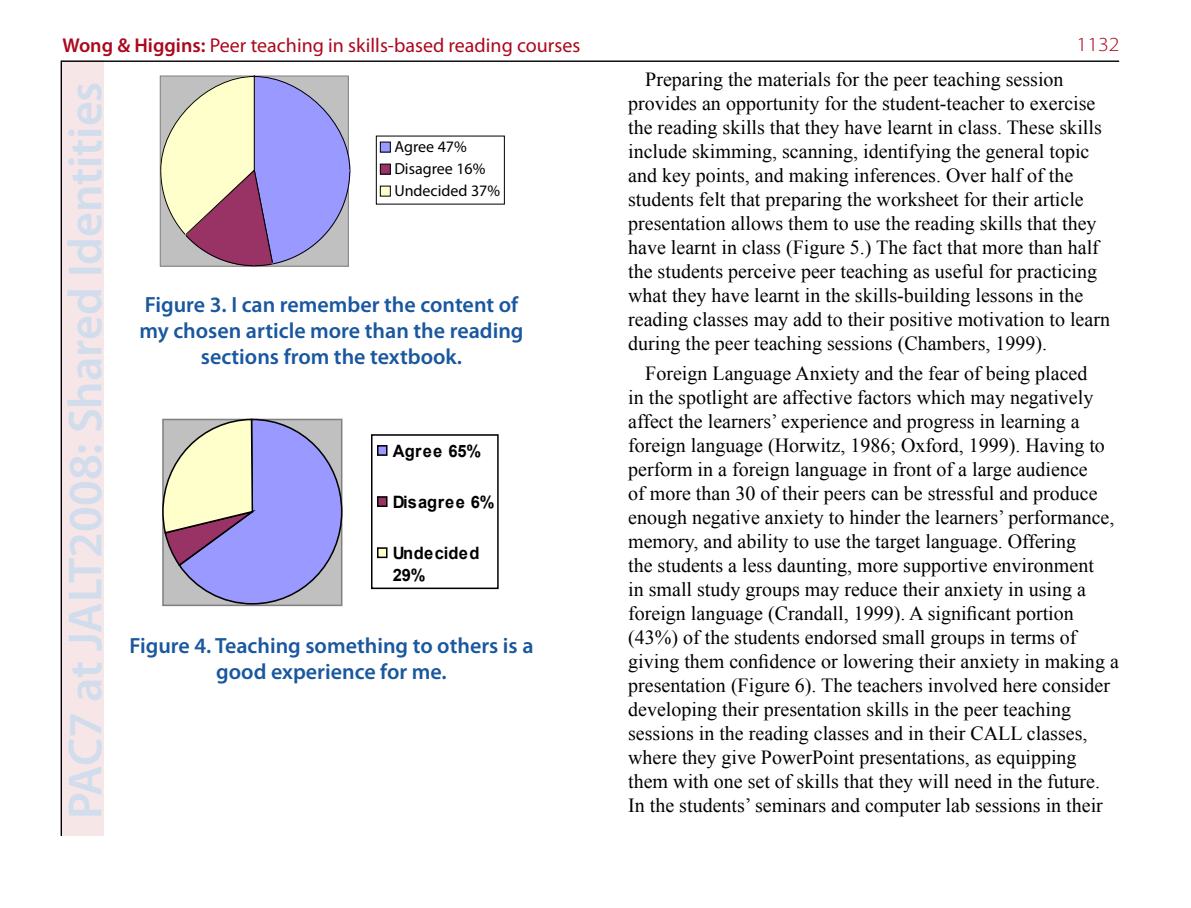
<style>
.page{position:relative;width:1191px;height:908px;background:#fff}
.page>*{position:absolute;margin:0;border:0;box-sizing:border-box;transform-origin:0 0}
.t1{font:600 48px "Myriad Pro";color:#d1ddec}
.t2{font:600 22px/26.4px "Myriad Pro";color:#19579f;text-align:center}
.t3{font:20px/24px "Times New Roman";color:#000}
.t4{font:20px "Myriad Pro";color:#ab081d}
.t5{font:300 20px "Myriad Pro";color:#ab081d;scale:1.1 1}
.t6{font:700 17px/21.6px "Arial";letter-spacing:.025em;color:#000}
.t7{font:16px/22px "Myriad Pro";color:#000}
.s1{font-weight:600}
</style>
<div class="page">
<div style="left:60px;top:61px;width:44px;height:774px;background:#f6e6e8"></div>
<hr style="left:61px;top:61px;width:1px;height:774px;background:#000">
<hr style="left:61px;top:61px;width:1058px;height:1px;background:#000">
<svg style="left:160px;top:76px;width:190px;height:190px;background:#b9acc9"></svg>
<hr style="left:254px;top:76px;width:1px;height:94px;background:#000">
<div style="left:376px;top:135px;width:129px;height:69px;border:1px solid #000"></div>
<div style="left:380px;top:142px;width:10px;height:10px;background:#99f"></div>
<div style="left:380px;top:141px;width:11px;height:11px;border:1px solid #000"></div>
<div style="left:380px;top:164px;width:10px;height:10px;background:#936"></div>
<div style="left:380px;top:163px;width:11px;height:11px;border:1px solid #000"></div>
<div style="left:380px;top:186px;width:10px;height:10px;background:#ffc"></div>
<div style="left:380px;top:185px;width:11px;height:11px;border:1px solid #000"></div>
<svg style="left:162px;top:418px;width:181px;height:187px;background:#b0abd4"></svg>
<div style="left:371px;top:434px;width:128px;height:155px;border:2px solid #000"></div>
<div style="left:378px;top:445px;width:9px;height:10px;background:#99f"></div>
<div style="left:377px;top:445px;width:10px;height:10px;border:2px solid #000"></div>
<div style="left:378px;top:496px;width:9px;height:10px;background:#936"></div>
<div style="left:377px;top:496px;width:10px;height:10px;border:2px solid #000"></div>
<div style="left:378px;top:548px;width:9px;height:9px;background:#ffc"></div>
<div style="left:377px;top:547px;width:10px;height:11px;border:2px solid #000"></div>
<p class="t4" style="left:62px;top:33px;width:519px"><span class="s1">Wong &amp; Higgins:</span> Peer teaching in skills-based reading courses</p>
<p class="t5" style="left:1076px;top:32px;width:41px">1132</p>
<h1 class="t1" style="left:55px;top:818px;width:738px;rotate:-90deg">PAC7 at JALT2008: Shared Identities</h1>
<p class="t3" style="left:628px;top:67px;width:483px;text-indent:17px">Preparing the materials for the peer teaching session provides an opportunity for the student-teacher to exercise the reading skills that they have learnt in class. These skills include skimming, scanning, identifying the general topic and key points, and making inferences. Over half of the students felt that preparing the worksheet for their article presentation allows them to use the reading skills that they have learnt in class (Figure 5.) The fact that more than half the students perceive peer teaching as useful for practicing what they have learnt in the skills-building lessons in the reading classes may add to their positive motivation to learn during the peer teaching sessions (Chambers, 1999).</p>
<p class="t7" style="left:394px;top:135px;width:107px">Agree 47%<br>Disagree 16%<br>Undecided 37%</p>
<p class="t2" style="left:139px;top:290px;width:385px">Figure 3. I can remember the content of my chosen article more than the reading sections from the textbook.</p>
<p class="t3" style="left:628px;top:361px;width:492px;text-indent:17px">Foreign Language Anxiety and the fear of being placed<br>in the spotlight are affective factors which may negatively affect the learners’ experience and progress in learning a foreign language (Horwitz, 1986; Oxford, 1999). Having to perform in a foreign language in front of a large audience<br>of more than 30 of their peers can be stressful and produce enough negative anxiety to hinder the learners’ performance, memory, and ability to use the target language. Offering<br>the students a less daunting, more supportive environment<br>in small study groups may reduce their anxiety in using a foreign language (Crandall, 1999). A significant portion (43%) of the students endorsed small groups in terms of giving them confidence or lowering their anxiety in making a presentation (Figure 6). The teachers involved here consider developing their presentation skills in the peer teaching sessions in the reading classes and in their CALL classes, where they give PowerPoint presentations, as equipping them with one set of skills that they will need in the future.<br>In the students’ seminars and computer lab sessions in their</p>
<p class="t6" style="left:393px;top:439px;width:90px">Agree 65%</p>
<p class="t6" style="left:393px;top:490px;width:103px">Disagree 6%</p>
<p class="t6" style="left:393px;top:542px;width:88px">Undecided<br>29%</p>
<p class="t2" style="left:129px;top:631px;width:405px">Figure 4. Teaching something to others is a good experience for me.</p>
</div>
